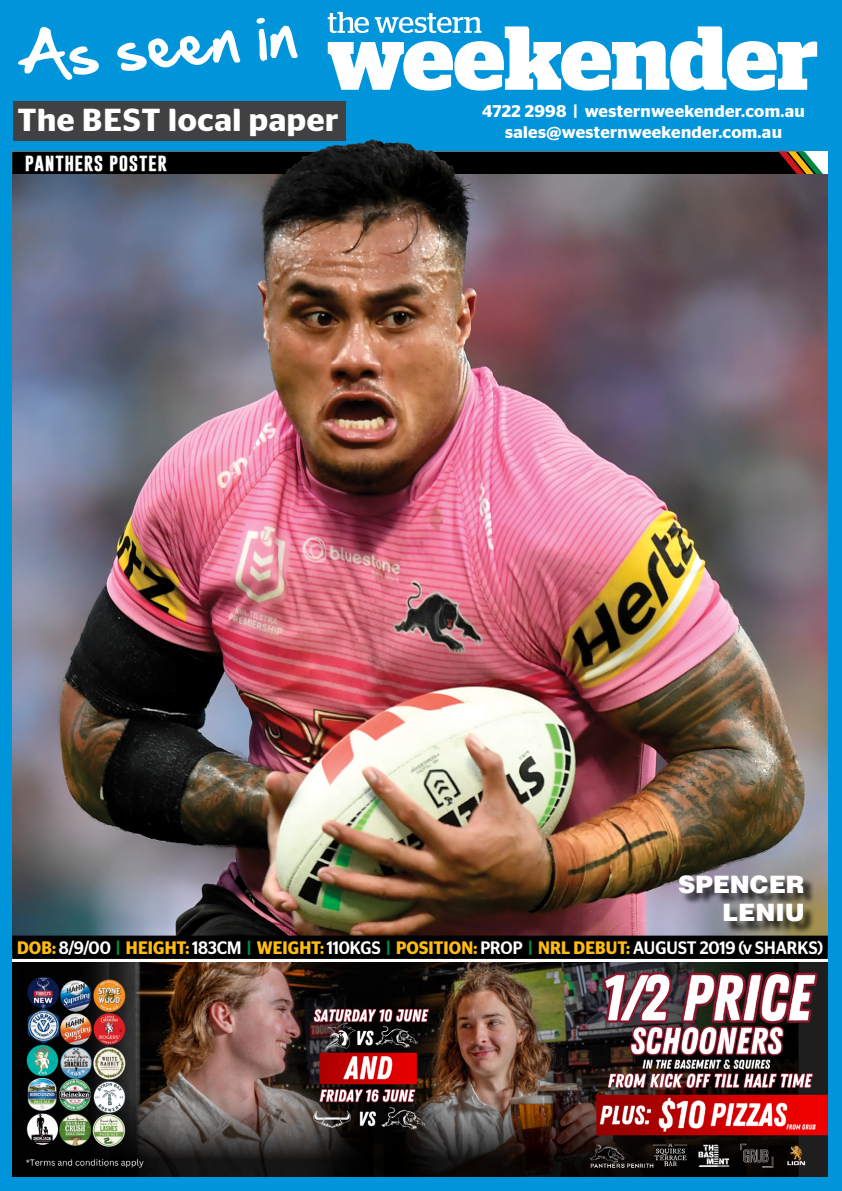
<style>
.page{position:relative;width:842px;height:1191px;background:#0095da}
.page>*{position:absolute;margin:0;border:0;box-sizing:border-box;transform-origin:0 0}
.t1{font:54.7px "Hand Of Sean";color:#fff}
.t2{font:600 31.8px "Stag Sans";letter-spacing:.02em;color:#fff}
.t3{font:900 24px/28.8px "Helvetica LT Std";color:#fff;text-align:right}
.t4{font:500 18px "Stag Sans";letter-spacing:-.005em;color:#fff;scale:.93 1}
.t5{font:700 18px "Gobold";letter-spacing:.035em;color:#fff}
.t6{font:600 17px "Stag Sans";letter-spacing:.02em;color:#fff}
.s1{font-weight:600;color:#febc11}
.s2{font-weight:600;color:#008843}
</style>
<div class="page">
<svg style="left:328px;top:12px;width:489px;height:79px"></svg>
<div style="left:14px;top:101px;width:332px;height:40px;background:#414042"></div>
<svg style="left:12px;top:151px;width:811px;height:24px;background:#12100e"></svg>
<img style="left:12px;top:962px;width:816px;height:214px">
<img style="left:12px;top:175px;width:816px;height:760px">
<img style="left:259px;top:139px;width:114px;height:214px">
<div style="left:681px;top:876px;width:134px;height:58px;background:#000;opacity:.75"></div>
<div style="left:12px;top:935px;width:816px;height:24px;background:#000"></div>
<h1 class="t1" style="left:12px;top:9px;width:284px;rotate:-5deg">As seen in</h1>
<h2 class="t2" style="left:18px;top:102px;width:322px">The BEST local paper</h2>
<p class="t5" style="left:25px;top:150px;width:144px">PANTHERS POSTER</p>
<p class="t6" style="left:482px;top:102px;width:324px">4722 2998 | westernweekender.com.au</p>
<p class="t6" style="left:505px;top:122px;width:278px">sales@westernweekender.com.au</p>
<h3 class="t3" style="left:678px;top:869px;width:128px">SPENCER<br>LENIU</h3>
<p class="t4" style="left:17px;top:937px;width:868px"><span class="s1">DOB:</span> 8/9/00 <span class="s2">|</span> <span class="s1">HEIGHT:</span> 183CM <span class="s2">|</span> <span class="s1">WEIGHT:</span> 110KGS <span class="s2">|</span> <span class="s1">POSITION:</span> PROP <span class="s2">|</span> <span class="s1">NRL DEBUT:</span> AUGUST 2019 (v SHARKS)</p>
</div>
